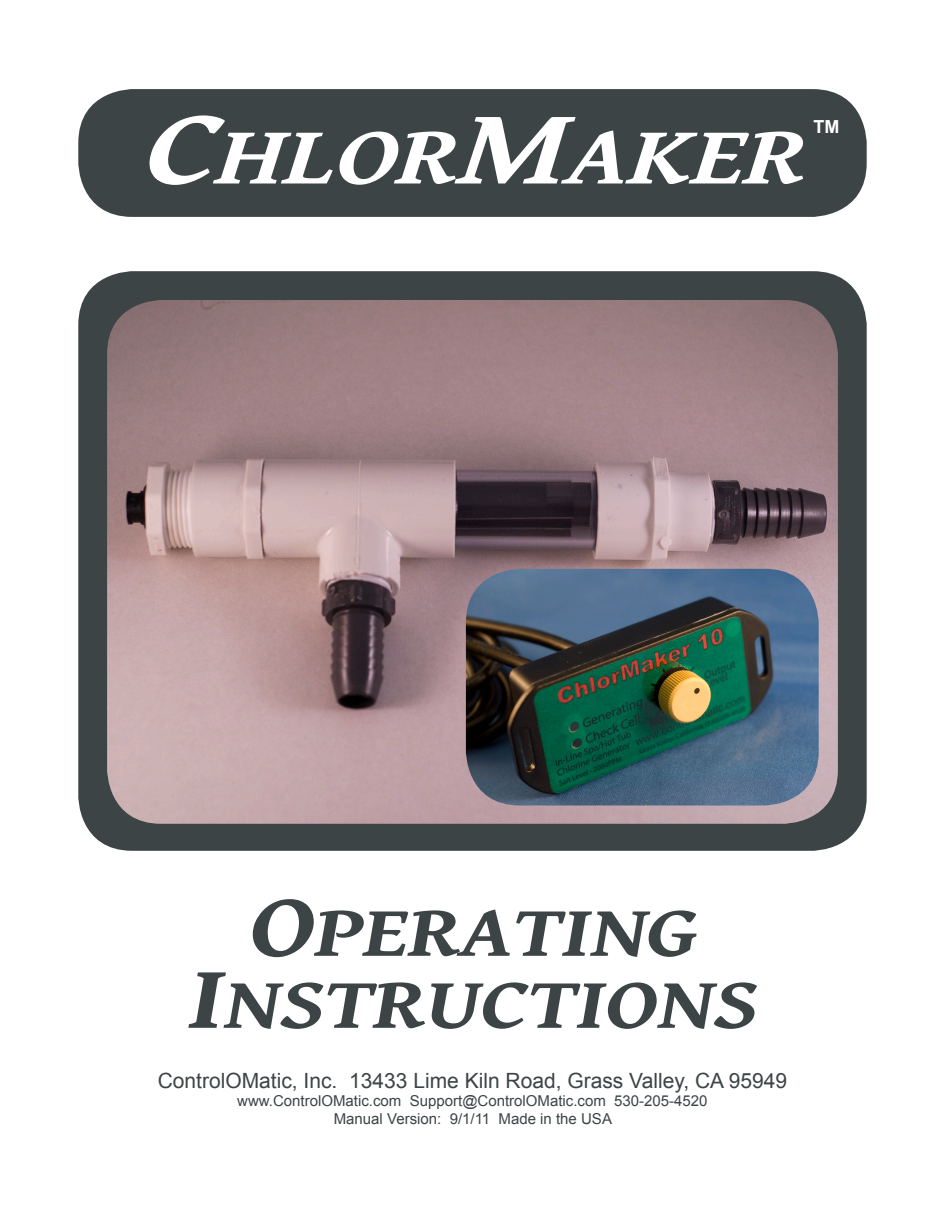
<style>
.page{position:relative;width:945px;height:1215px;background:#fff}
.page>*{position:absolute;margin:0;border:0;box-sizing:border-box;transform-origin:0 0}
.t1{font:italic 700 82.5px "Gentium Book Basic";color:#fff;scale:1.27 1}
.t2{font:italic 700 72px "Gentium Book Basic";color:#3d4445;scale:1.25 1}
.t3{font:21px "Arial";color:#3d4445}
.t4{font:700 18px "Arial";color:#fff}
.t5{font:15px "Arial";color:#3d4445}
.s1{font-size:108px}
.s2{font-size:90px}
</style>
<div class="page">
<div style="left:78px;top:89px;width:789px;height:128px;background:#3d4445;border-radius:54px"></div>
<div style="left:78px;top:271px;width:789px;height:580px;background:#3d4445;border-radius:54px"></div>
<img style="left:107px;top:300px;width:731px;height:524px">
<img style="left:466px;top:569px;width:353px;height:237px">
<p class="t1" style="left:143px;top:94px;width:533px"><span class="s1">C</span>HLOR<span class="s1">M</span>AKER</p>
<p class="t4" style="left:814px;top:115px;width:27px">TM</p>
<p class="t2" style="left:249px;top:878px;width:359px"><span class="s2">O</span>PERATING</p>
<p class="t2" style="left:188px;top:950px;width:457px"><span class="s2">I</span>NSTRUCTIONS</p>
<p class="t3" style="left:158px;top:1067px;width:631px">ControlOMatic, Inc. 13433 Lime Kiln Road, Grass Valley, CA 95949</p>
<p class="t5" style="left:237px;top:1091px;width:472px">www.ControlOMatic.com Support@ControlOMatic.com 530-205-4520</p>
<p class="t5" style="left:334px;top:1109px;width:280px">Manual Version: 9/1/11 Made in the USA</p>
</div>
